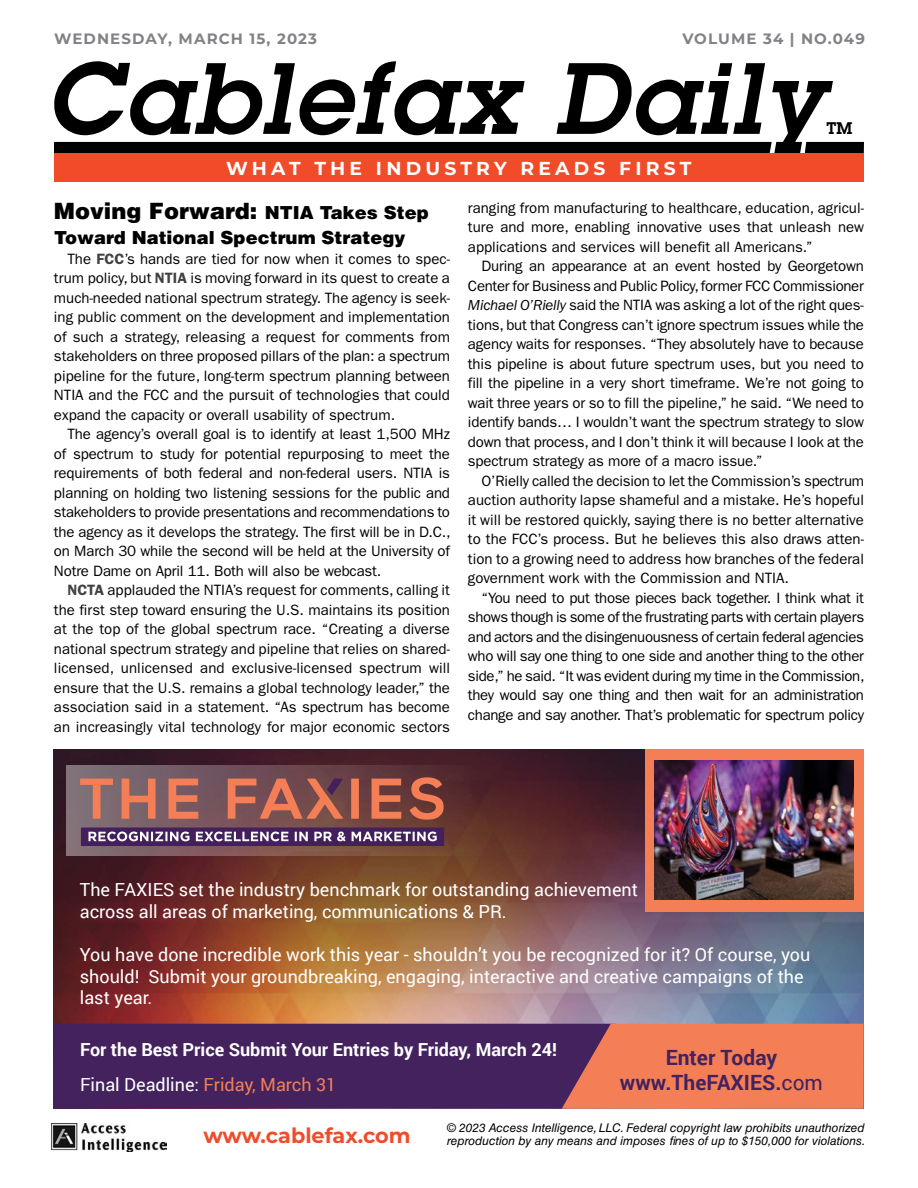
<style>
.page{position:relative;width:918px;height:1188px;background:#fff}
.page>*{position:absolute;margin:0;border:0;box-sizing:border-box;transform-origin:0 0}
.t1{font:italic 600 99px "Lubalin Graph Std";letter-spacing:.03em;color:#000}
.t2{font:900 22.5px "Helvetica LT Std";color:#000}
.t3{font:700 21px/25.2px "Roboto";color:#43225d;text-align:center}
.t4{font:700 21px "Montserrat";color:#f04c2a}
.t5{font:700 18.75px "Montserrat";letter-spacing:.225em;color:#fff}
.t6{font:18px/21.6px "Roboto";color:#fff}
.t7{font:700 18px/35.1px "Roboto";color:#fff}
.t8{font:900 18px "Helvetica LT Std";color:#000}
.t9{font:600 16.5px "Lubalin Graph Std";color:#000}
.t10{font:15px/19.5px "ITC Franklin Gothic Std";color:#000;text-align:justify}
.t11{font:700 15px "Montserrat";letter-spacing:.075em;color:#808285}
.t12{font:italic 12px/13.5px "Helvetica LT Std";color:#000}
.s1{font-size:18px}
.s2{font-weight:600;color:#414042}
.s3{font-style:italic}
.s4{font-weight:400}
.s5{font-weight:400;color:#f47f57}
</style>
<div class="page">
<div style="left:54px;top:142px;width:718px;height:11px;background:#000"></div>
<svg style="left:805px;top:142px;width:59px;height:11px"></svg>
<div style="left:54px;top:153px;width:809px;height:29px;background:#f04c2a"></div>
<img style="left:52px;top:1123px;width:115px;height:29px">
<img style="left:53px;top:749px;width:810px;height:275px">
<svg style="left:66px;top:765px;width:416px;height:90px;background:#714e50"></svg>
<svg style="left:410px;top:777px;width:34px;height:43px"></svg>
<svg style="left:80px;top:779px;width:33px;height:40px"></svg>
<svg style="left:122px;top:779px;width:34px;height:40px"></svg>
<svg style="left:169px;top:779px;width:29px;height:40px"></svg>
<svg style="left:228px;top:779px;width:115px;height:40px;background:#a45e52"></svg>
<svg style="left:351px;top:779px;width:8px;height:40px"></svg>
<svg style="left:372px;top:779px;width:29px;height:40px"></svg>
<svg style="left:81px;top:828px;width:363px;height:18px;background:#6f5282"></svg>
<div style="left:53px;top:1024px;width:509px;height:85px;background:#43225d"></div>
<div style="left:645px;top:749px;width:218px;height:163px;background:#f47f57"></div>
<img style="left:655px;top:761px;width:198px;height:139px">
<svg style="left:562px;top:1024px;width:301px;height:85px;background:#e57757"></svg>
<p class="t11" style="left:54px;top:28px;width:265px">WEDNESDAY, MARCH 15, 2023</p>
<p class="t11" style="left:682px;top:28px;width:184px">VOLUME 34 | NO.049</p>
<h1 class="t1" style="left:46px;top:33px;width:779px">Cablefax Daily</h1>
<p class="t9" style="left:827px;top:117px;width:27px">TM</p>
<p class="t5" style="left:226px;top:155px;width:467px">WHAT THE INDUSTRY READS FIRST</p>
<h2 class="t2" style="left:54px;top:196px;width:376px">Moving Forward: <span class="s1">NTIA Takes Step</span></h2>
<p class="t8" style="left:54px;top:226px;width:353px">Toward National Spectrum Strategy</p>
<p class="t10" style="left:54px;top:249px;width:398px;text-indent:14px">The <span class="s2">FCC</span>’s hands are tied for now when it comes to spec&shy;trum policy, but <span class="s2">NTIA</span> is moving forward in its quest to create a much-needed national spectrum strategy. The agency is seek&shy;ing public comment on the development and implementation of such a strategy, releasing a request for comments from stakeholders on three proposed pillars of the plan: a spectrum pipeline for the future, long-term spectrum planning between NTIA and the FCC and the pursuit of technologies that could expand the capacity or overall usability of spectrum.</p>
<p class="t10" style="left:54px;top:424px;width:398px;text-indent:14px">The agency’s overall goal is to identify at least 1,500 MHz of spectrum to study for potential repurposing to meet the requirements of both federal and non-federal users. NTIA is planning on holding two listening sessions for the public and stakeholders to provide presentations and recommendations to the agency as it develops the strategy. The first will be in D.C., on March 30 while the second will be held at the University of Notre Dame on April 11. Both will also be webcast.</p>
<p class="t10" style="left:54px;top:580px;width:398px;text-indent:14px"><span class="s2">NCTA</span> applauded the NTIA’s request for comments, calling it the first step toward ensuring the U.S. maintains its position at the top of the global spectrum race. “Creating a diverse national spectrum strategy and pipeline that relies on shared&shy;licensed, unlicensed and exclusive-licensed spectrum will ensure that the U.S. remains a global technology leader,” the association said in a statement. “As spectrum has become an increasingly vital technology for major economic sectors</p>
<p class="t10" style="left:468px;top:198px;width:397px">ranging from manufacturing to healthcare, education, agricul&shy;ture and more, enabling innovative uses that unleash new applications and services will benefit all Americans.”</p>
<p class="t10" style="left:468px;top:257px;width:398px;text-indent:14px">During an appearance at an event hosted by Georgetown Center for Business and Public Policy, former FCC Commissioner <span class="s3">Michael O’Rielly</span> said the NTIA was asking a lot of the right ques&shy;tions, but that Congress can’t ignore spectrum issues while the agency waits for responses. “They absolutely have to because this pipeline is about future spectrum uses, but you need to fill the pipeline in a very short timeframe. We’re not going to wait three years or so to fill the pipeline,” he said. “We need to identify bands… I wouldn’t want the spectrum strategy to slow down that process, and I don’t think it will because I look at the spectrum strategy as more of a macro issue.”</p>
<p class="t10" style="left:468px;top:471px;width:398px;text-indent:14px">O’Rielly called the decision to let the Commission’s spectrum auction authority lapse shameful and a mistake. He’s hopeful it will be restored quickly, saying there is no better alternative to the FCC’s process. But he believes this also draws atten&shy;tion to a growing need to address how branches of the federal government work with the Commission and NTIA.</p>
<p class="t10" style="left:468px;top:588px;width:398px;text-indent:14px">“You need to put those pieces back together. I think what it shows though is some of the frustrating parts with certain players and actors and the disingenuousness of certain federal agencies who will say one thing to one side and another thing to the other side,” he said. “It was evident during my time in the Commission, they would say one thing and then wait for an administration change and say another. That’s problematic for spectrum policy</p>
<p class="t6" style="left:80px;top:879px;width:560px">The FAXIES set the industry benchmark for outstanding achievement across all areas of marketing, communications &amp; PR.</p>
<p class="t6" style="left:80px;top:943px;width:732px">You have done incredible work this year - shouldn’t you be recognized for it? Of course, you should! Submit your groundbreaking, engaging, interactive and creative campaigns of the last year.</p>
<p class="t7" style="left:80px;top:1031px;width:478px">For the Best Price Submit Your Entries by Friday, March 24!<br><span class="s4">Final Deadline:</span> <span class="s5">Friday, March 31</span></p>
<h3 class="t3" style="left:620px;top:1044px;width:205px">Enter Today www.TheFAXIES.<span class="s4">com</span></h3>
<h3 class="t4" style="left:203px;top:1121px;width:209px">www.cablefax.com</h3>
<p class="t12" style="left:447px;top:1121px;width:420px">© 2023 Access Intelligence, LLC. Federal copyright law prohibits unauthorized reproduction by any means and imposes fines of up to $150,000 for violations.</p>
</div>
